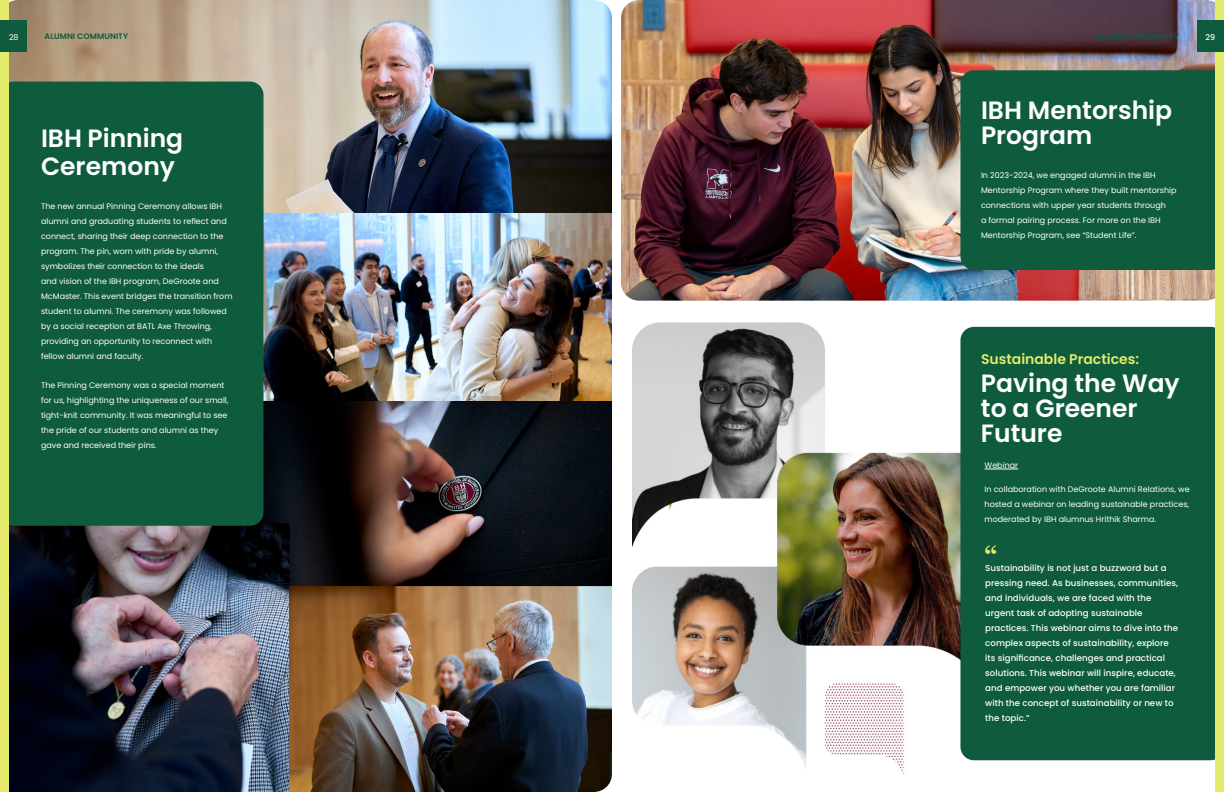
<style>
.page{position:relative;width:1224px;height:792px;background:#fff}
.page>*{position:absolute;margin:0;border:0;box-sizing:border-box;transform-origin:0 0}
.t1{font:600 25px/25px "Poppins";color:#fff}
.t2{font:700 25px "Georgia";color:#e4ea6c}
.t3{font:600 14px "Poppins";color:#e4ea6c}
.t4{font:500 8.6px/15px "Poppins";letter-spacing:.005em;color:#fff}
.t5{font:8px/15px "Poppins";color:#fff}
.t6{font:600 8px "Poppins";letter-spacing:.01em;color:#0e5b3d}
.t7{font:500 8px "Poppins";color:#fff}
</style>
<div class="page">
<img style="left:621px;top:0;width:594px;height:301px">
<img style="left:633px;top:322px;width:582px;height:452px">
<div style="left:960px;top:70px;width:264px;height:200px;background:#0e5b3d;border-radius:14px"></div>
<div style="left:960px;top:327px;width:264px;height:433px;background:#0e5b3d;border-radius:14px"></div>
<img style="left:258px;top:400px;width:354px;height:186px">
<img style="left:9px;top:0;width:603px;height:214px">
<img style="left:9px;top:524px;width:280px;height:268px">
<img style="left:264px;top:214px;width:348px;height:186px">
<hr style="left:985px;top:469px;width:33px;height:1px;background:#fff">
<div style="left:0;top:82px;width:264px;height:444px;background:#0e5b3d;border-radius:14px"></div>
<img style="left:289px;top:586px;width:323px;height:206px">
<div style="left:1215px;top:0;width:9px;height:792px;background:#e4ea6c"></div>
<div style="left:0;top:0;width:9px;height:792px;background:#e4ea6c"></div>
<div style="left:0;top:20px;width:27px;height:32px;background:#0e5b3d"></div>
<div style="left:1197px;top:20px;width:27px;height:32px;background:#0e5b3d"></div>
<p class="t5" style="left:9px;top:29px;width:11px">28</p>
<p class="t6" style="left:45px;top:32px;width:85px">ALUMNI COMMUNITY</p>
<p class="t6" style="left:1095px;top:32px;width:85px">ALUMNI COMMUNITY</p>
<p class="t7" style="left:1206px;top:32px;width:11px">29</p>
<h1 class="t1" style="left:41px;top:125px;width:144px;line-height:28px">IBH Pinning<br>Ceremony</h1>
<p class="t5" style="left:41px;top:199px;width:193px">The new annual Pinning Ceremony allows IBH alumni and graduating students to reflect and connect, sharing their deep connection to the program. The pin, worn with pride by alumni, symbolizes their connection to the ideals<br>and vision of the IBH program, DeGroote and McMaster. This event bridges the transition from student to alumni. The ceremony was followed by a social reception at BATL Axe Throwing, providing an opportunity to reconnect with fellow alumni and faculty.</p>
<p class="t5" style="left:41px;top:378px;width:189px">The Pinning Ceremony was a special moment for us, highlighting the uniqueness of our small, tight-knit community. It was meaningful to see the pride of our students and alumni as they gave and received their pins.</p>
<h1 class="t1" style="left:981px;top:98px;width:193px">IBH Mentorship<br>Program</h1>
<p class="t5" style="left:981px;top:168px;width:197px">In 2023-2024, we engaged alumni in the IBH Mentorship Program where they built mentorship connections with upper year students through<br>a formal pairing process. For more on the IBH Mentorship Program, see “Student Life”.</p>
<h2 class="t3" style="left:981px;top:351px;width:160px">Sustainable Practices:</h2>
<h1 class="t1" style="left:981px;top:371px;width:200px">Paving the Way to a Greener<br>Future</h1>
<p class="t5" style="left:985px;top:458px;width:35px">Webinar</p>
<p class="t5" style="left:985px;top:482px;width:207px;text-align:justify">In collaboration with DeGroote Alumni Relations, we hosted a webinar on leading sustainable practices, moderated by IBH alumnus Hrithik Sharma.</p>
<h1 class="t2" style="left:985px;top:539px;width:14px">“</h1>
<p class="t4" style="left:985px;top:560px;width:194px">Sustainability is not just a buzzword but a pressing need. As businesses, communities, and individuals, we are faced with the urgent task of adopting sustainable practices. This webinar aims to dive into the complex aspects of sustainability, explore its significance, challenges and practical solutions. This webinar will inspire, educate, and empower you whether you are familiar with the concept of sustainability or new to the topic.”</p>
</div>
